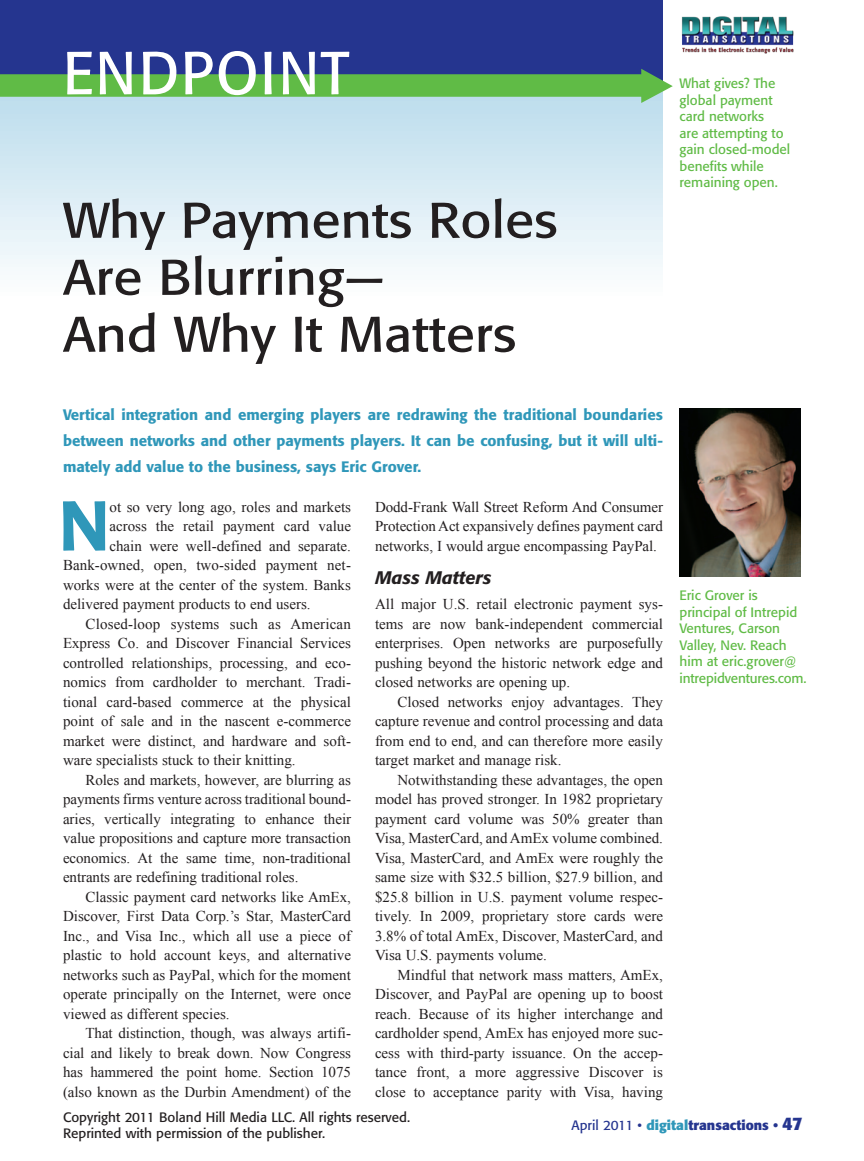
<style>
.page{position:relative;width:864px;height:1161px;background:#fff}
.page>*{position:absolute;margin:0;border:0;box-sizing:border-box;transform-origin:0 0}
.body_drop_cap{font:500 69.6px "Formata";color:#2f97b9}
.t1{font:60px "Formata";letter-spacing:.03em;color:#fff;scale:.95 1}
.Endpoint_headline{font:49.5px/57px "Formata";color:#231f20;scale:1.09 1}
.subhead{font:italic 500 18px "Formata";color:#231f20}
.body{font:15px/19.5px "Times New Roman";color:#231f20;text-align:justify}
.body_drop_cap-2{font:15px "Times New Roman";color:#231f20}
.deck{font:500 15px/26px "Formata";color:#2f97b9;text-align:justify}
.body_no_indent{font:15px/19.5px "Times New Roman";color:#231f20;text-align:justify}
.Endpoint_caption{font:13.5px/16.5px "Formata";color:#60bb46}
.t2{font:13.5px "Formata";color:#231f20}
.t3{font:700 13.5px "Formata";color:#25358f}
.s1{font-weight:400}
.s2{color:#2f97b9}
.s3{font-size:18px}
</style>
<div class="page">
<svg style="left:0;top:97px;width:663px;height:170px;background:#d7eaf4"></svg>
<div style="left:0;top:0;width:663px;height:83px;background:#25358f"></div>
<div style="left:0;top:74px;width:647px;height:23px;background:#60bb46"></div>
<svg style="left:641px;top:69px;width:32px;height:34px"></svg>
<img style="left:680px;top:408px;width:121px;height:168px">
<img style="left:681px;top:16px;width:113px;height:38px">
<p class="t1" style="left:63px;top:37px;width:303px">ENDPOINT</p>
<p class="Endpoint_headline" style="left:63px;top:192px;width:455px">Why Payments Roles<br>Are Blurring—<br>And Why It Matters</p>
<p class="Endpoint_caption" style="left:680px;top:75px;width:112px">What gives? The global payment card networks<br>are attempting to gain closed-model benefits while remaining open.</p>
<p class="deck" style="left:63px;top:402px;width:601px">Vertical integration and emerging players are redrawing the traditional boundaries between networks and other payments players. It can be confusing, but it will ulti&shy;mately add value to the business, says Eric Grover.</p>
<p class="body_drop_cap" style="left:59px;top:483px;width:52px">N</p>
<p class="body_drop_cap-2" style="left:110px;top:496px;width:243px">ot so very long ago, roles and markets</p>
<p class="body_drop_cap-2" style="left:110px;top:516px;width:243px">across the retail payment card value</p>
<p class="body_drop_cap-2" style="left:110px;top:535px;width:243px">chain were well-defined and separate.</p>
<p class="body_drop_cap-2" style="left:63px;top:555px;width:289px">Bank-owned, open, two-sided payment net-</p>
<p class="body_drop_cap-2" style="left:63px;top:574px;width:289px">works were at the center of the system. Banks</p>
<p class="body_drop_cap-2" style="left:63px;top:594px;width:249px">delivered payment products to end users.</p>
<p class="body" style="left:63px;top:614px;width:290px;text-indent:22px">Closed-loop systems such as American Express Co. and Discover Financial Services controlled relationships, processing, and eco&shy;nomics from cardholder to merchant. Tradi&shy;tional card-based commerce at the physical point of sale and in the nascent e-commerce market were distinct, and hardware and soft&shy;ware specialists stuck to their knitting.</p>
<p class="body" style="left:63px;top:770px;width:290px;text-indent:22px">Roles and markets, however, are blurring as payments firms venture across traditional bound&shy;aries, vertically integrating to enhance their value propositions and capture more transaction economics. At the same time, non-traditional entrants are redefining traditional roles.</p>
<p class="body" style="left:63px;top:887px;width:290px;text-indent:22px">Classic payment card networks like AmEx, Discover, First Data Corp.’s Star, MasterCard Inc., and Visa Inc., which all use a piece of plastic to hold account keys, and alternative networks such as PayPal, which for the moment operate principally on the Internet, were once viewed as different species.</p>
<p class="body" style="left:63px;top:1023px;width:290px;text-indent:22px">That distinction, though, was always artifi&shy;cial and likely to break down. Now Congress has hammered the point home. Section 1075 (also known as the Durbin Amendment) of the</p>
<p class="body" style="left:375px;top:497px;width:290px">Dodd-Frank Wall Street Reform And Consumer Protection Act expansively defines payment card networks, I would argue encompassing PayPal.</p>
<p class="subhead" style="left:375px;top:566px;width:118px">Mass Matters</p>
<p class="body_no_indent" style="left:375px;top:594px;width:290px">All major U.S. retail electronic payment sys&shy;tems are now bank-independent commercial enterprises. Open networks are purposefully pushing beyond the historic network edge and closed networks are opening up.</p>
<p class="body" style="left:375px;top:692px;width:289px;text-indent:22px">Closed networks enjoy advantages. They capture revenue and control processing and data from end to end, and can therefore more easily target market and manage risk.</p>
<p class="body" style="left:375px;top:770px;width:290px;text-indent:22px">Notwithstanding these advantages, the open model has proved stronger. In 1982 proprietary payment card volume was 50% greater than Visa, MasterCard, and AmEx volume combined.<br>Visa, MasterCard, and AmEx were roughly the same size with $32.5 billion, $27.9 billion, and $25.8 billion in U.S. payment volume respec&shy;tively. In 2009, proprietary store cards were 3.8% of total AmEx, Discover, MasterCard, and Visa U.S. payments volume.</p>
<p class="body" style="left:375px;top:965px;width:290px;text-indent:22px">Mindful that network mass matters, AmEx, Discover, and PayPal are opening up to boost reach. Because of its higher interchange and cardholder spend, AmEx has enjoyed more suc&shy;cess with third-party issuance. On the accep&shy;tance front, a more aggressive Discover is close to acceptance parity with Visa, having</p>
<p class="Endpoint_caption" style="left:680px;top:587px;width:129px">Eric Grover is principal of Intrepid<br>Ventures, Carson<br>Valley, Nev. Reach him at eric.grover@ intrepidventures.com.</p>
<p class="t2" style="left:63px;top:1109px;width:349px">Copyright 2011 Boland Hill Media LLC. All rights reserved.</p>
<p class="t2" style="left:63px;top:1125px;width:264px">Reprinted with permission of the publisher.</p>
<p class="t3" style="left:572px;top:1117px;width:232px"><span class="s1">April 2011 •</span> <span class="s2">digital</span>transactions • <span class="s3">47</span></p>
</div>
